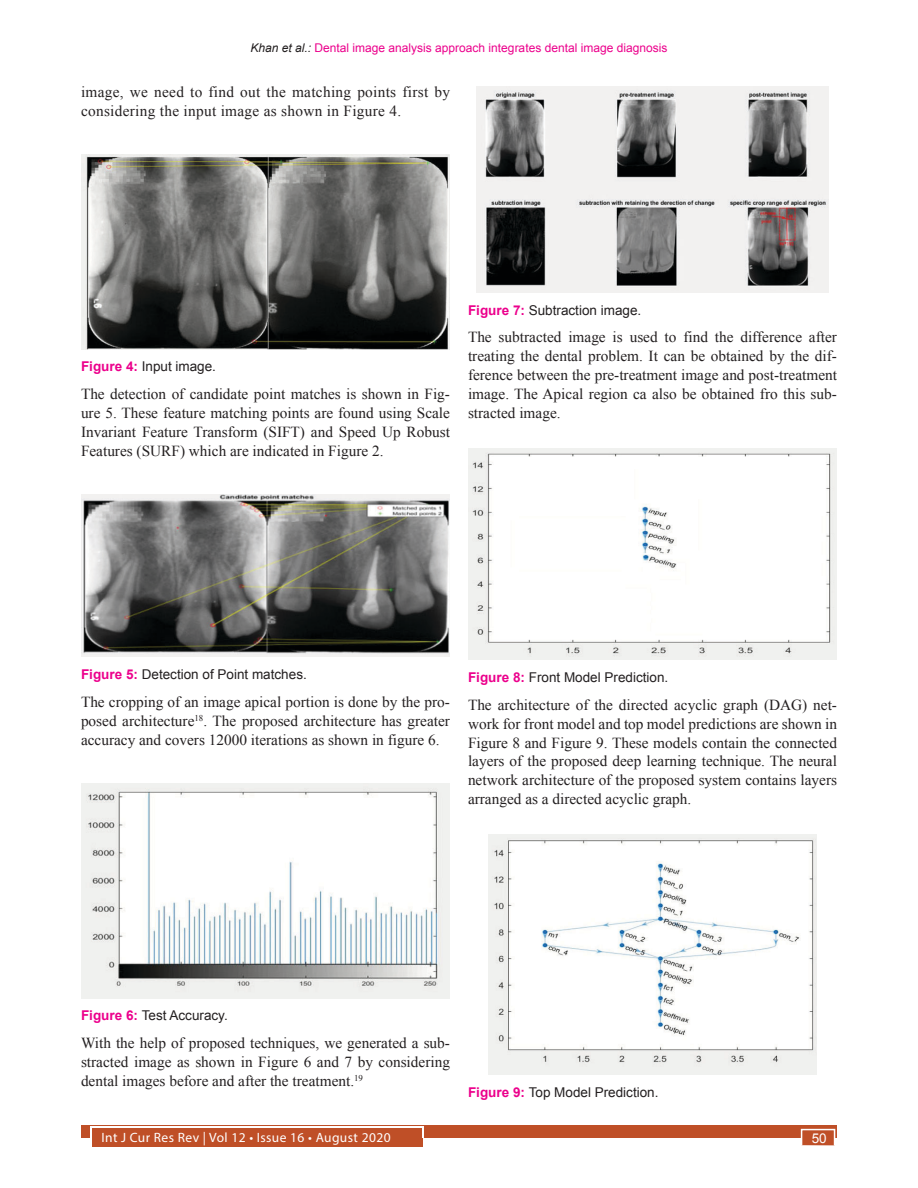
<style>
.page{position:relative;width:918px;height:1188px;background:#fff}
.page>*{position:absolute;margin:0;border:0;box-sizing:border-box;transform-origin:0 0}
.Text_copy{font:15.3px/18.9px "Times New Roman";color:#231f20;text-align:justify}
.Text_copy-2{font:15.3px/18.9px "Times New Roman";letter-spacing:.02em;color:#231f20}
.Figure_caption{font:13.5px "Arial";color:#231f20}
.t1{font:13.5px "Myriad Pro";letter-spacing:.03em;color:#fff}
.t2{font:13.5px "Arial";color:#fff}
.t3{font:12px "Arial";color:#ec008c}
.s1{font-style:italic;color:#231f20}
.s2{font-weight:700;color:#ec008c}
</style>
<div class="page">
<div style="left:81px;top:1125px;width:756px;height:13px;background:#bf4f27"></div>
<div style="left:92px;top:1128px;width:331px;height:19px;background:#bf4f27"></div>
<hr style="left:91px;top:1127px;width:332px;height:1px;background:#fff">
<div style="left:801px;top:1129px;width:34px;height:17px;background:#bf4f27;border:2px solid #fff"></div>
<img style="left:81px;top:155px;width:369px;height:194px">
<img style="left:81px;top:495px;width:369px;height:162px">
<img style="left:81px;top:784px;width:369px;height:214px">
<img style="left:476px;top:86px;width:353px;height:207px">
<img style="left:468px;top:448px;width:369px;height:212px">
<img style="left:488px;top:834px;width:329px;height:241px">
<p class="t3" style="left:251px;top:40px;width:418px"><span class="s1">Khan et al.:</span> Dental image analysis approach integrates dental image diagnosis</p>
<p class="Text_copy-2" style="left:81px;top:82px;width:371px">image, we need to find out the matching points first by considering the input image as shown in Figure 4.</p>
<p class="Figure_caption" style="left:81px;top:358px;width:137px"><span class="s2">Figure 4:</span> Input image.</p>
<p class="Text_copy" style="left:81px;top:384px;width:371px">The detection of candidate point matches is shown in Fig&shy;ure 5. These feature matching points are found using Scale Invariant Feature Transform (SIFT) and Speed Up Robust Features (SURF) which are indicated in Figure 2.</p>
<p class="Figure_caption" style="left:468px;top:301px;width:175px"><span class="s2">Figure 7:</span> Subtraction image.</p>
<p class="Text_copy" style="left:468px;top:328px;width:371px">The subtracted image is used to find the difference after treating the dental problem. It can be obtained by the dif&shy;ference between the pre-treatment image and post-treatment image. The Apical region ca also be obtained fro this sub&shy;stracted image.</p>
<p class="Figure_caption" style="left:81px;top:665px;width:227px"><span class="s2">Figure 5:</span> Detection of Point matches.</p>
<p class="Text_copy" style="left:81px;top:692px;width:371px">The cropping of an image apical portion is done by the pro&shy;posed architecture<sup>18</sup>. The proposed architecture has greater accuracy and covers 12000 iterations as shown in figure 6.</p>
<p class="Figure_caption" style="left:468px;top:668px;width:202px"><span class="s2">Figure 8:</span> Front Model Prediction.</p>
<p class="Text_copy" style="left:468px;top:695px;width:371px">The architecture of the directed acyclic graph (DAG) net&shy;work for front model and top model predictions are shown in Figure 8 and Figure 9. These models contain the connected layers of the proposed deep learning technique. The neural network architecture of the proposed system contains layers arranged as a directed acyclic graph.</p>
<p class="Figure_caption" style="left:81px;top:1007px;width:148px"><span class="s2">Figure 6:</span> Test Accuracy.</p>
<p class="Text_copy" style="left:81px;top:1033px;width:371px">With the help of proposed techniques, we generated a sub&shy;stracted image as shown in Figure 6 and 7 by considering dental images before and after the treatment.<sup>19</sup></p>
<p class="Figure_caption" style="left:468px;top:1083px;width:192px"><span class="s2">Figure 9:</span> Top Model Prediction.</p>
<p class="t1" style="left:101px;top:1129px;width:291px">Int J Cur Res Rev | Vol 12 • Issue 16 • August 2020</p>
<p class="t2" style="left:812px;top:1130px;width:16px">50</p>
</div>
